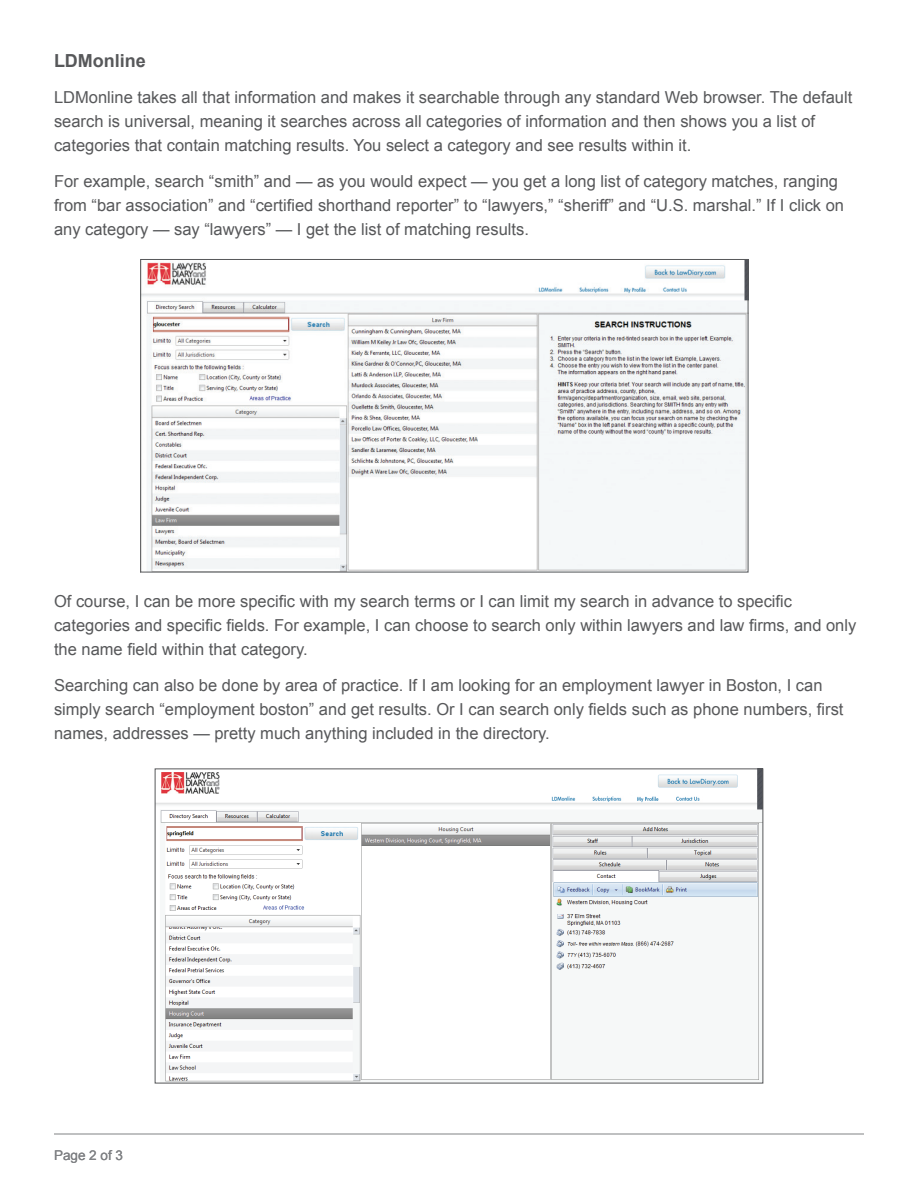
<style>
.page{position:relative;width:918px;height:1188px;background:#fff}
.page>*{position:absolute;margin:0;border:0;box-sizing:border-box;transform-origin:0 0}
.t1{font:700 18px "Arial";color:#57585a}
.t2{font:16.5px/24px "Arial";color:#57585a}
.t3{font:13.5px "Arial";color:#808285}
</style>
<div class="page">
<hr style="left:54px;top:1134px;width:810px;height:1px;background:#808285">
<img style="left:142px;top:261px;width:604px;height:309px">
<img style="left:157px;top:771px;width:604px;height:310px">
<p class="t1" style="left:54px;top:49px;width:93px">LDMonline</p>
<p class="t2" style="left:54px;top:85px;width:800px">LDMonline takes all that information and makes it searchable through any standard Web browser. The default search is universal, meaning it searches across all categories of information and then shows you a list of categories that contain matching results. You select a category and see results within it.</p>
<p class="t2" style="left:54px;top:170px;width:792px">For example, search “smith” and — as you would expect — you get a long list of category matches, ranging from “bar association” and “certified shorthand reporter” to “lawyers,” “sheriff” and “U.S. marshal.” If I click on any category — say “lawyers” — I get the list of matching results.</p>
<p class="t2" style="left:54px;top:590px;width:804px">Of course, I can be more specific with my search terms or I can limit my search in advance to specific categories and specific fields. For example, I can choose to search only within lawyers and law firms, and only the name field within that category.</p>
<p class="t2" style="left:54px;top:674px;width:791px">Searching can also be done by area of practice. If I am looking for an employment lawyer in Boston, I can simply search “employment boston” and get results. Or I can search only fields such as phone numbers, first names, addresses — pretty much anything included in the directory.</p>
<p class="t3" style="left:54px;top:1146px;width:71px">Page 2 of 3</p>
</div>
